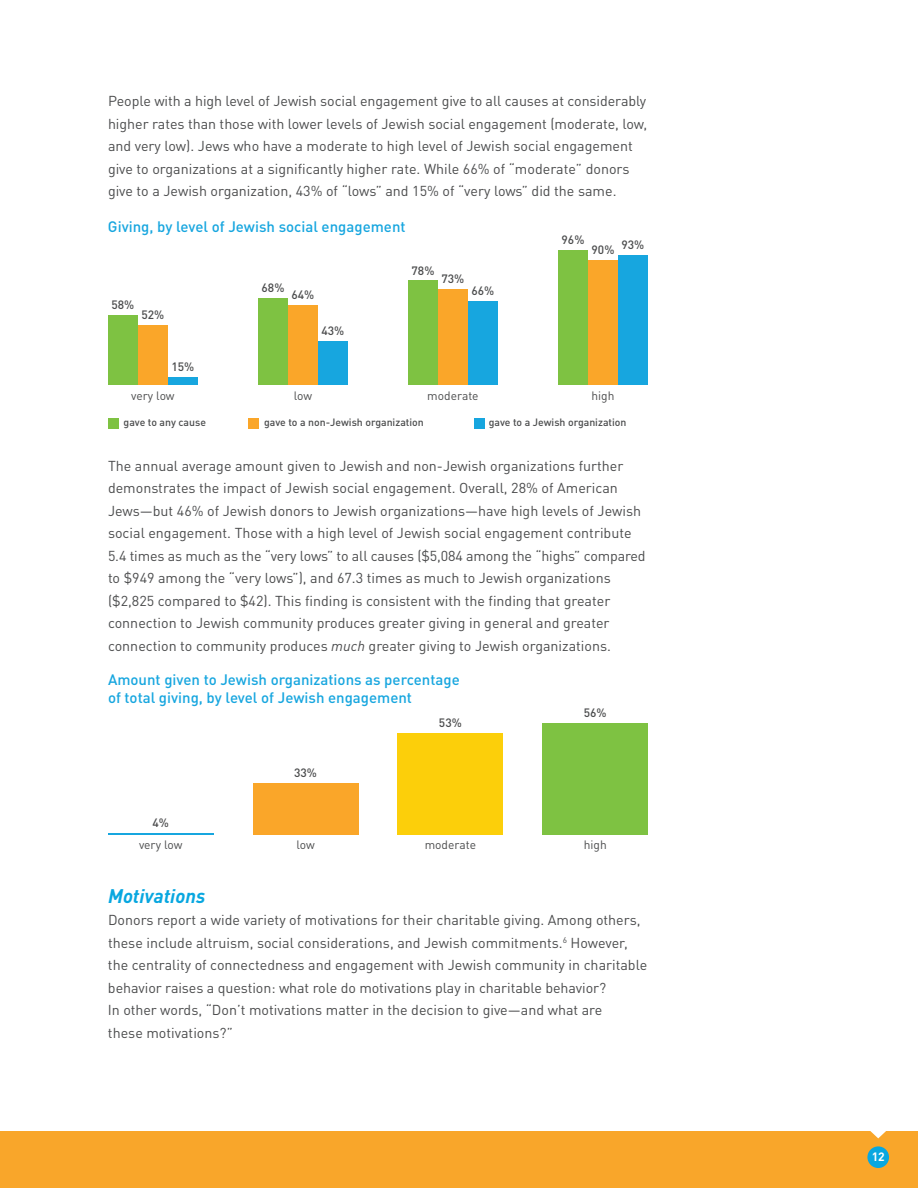
<style>
.page{position:relative;width:918px;height:1188px;background:#fff}
.page>*{position:absolute;margin:0;border:0;box-sizing:border-box;transform-origin:0 0}
.t1{font:italic 700 19.5px "DIN Pro";color:#08a7e0}
.t2{font:500 15px/18px "DIN Pro";color:#17a6df}
.t3{font:14.25px/22.5px "DIN Pro";color:#4b4c4d}
.t4{font:500 12px "DIN Pro";color:#4b4c4d}
.t5{font:12px "DIN Pro";color:#4b4c4d}
.t6{font:700 12px "DIN Pro";color:#fff}
.t7{font:500 10.5px "DIN Pro";color:#4b4c4d}
.s1{font-style:italic}
</style>
<div class="page">
<div style="left:0;top:1131px;width:918px;height:57px;background:#f9a62a"></div>
<div style="left:867px;top:1146px;width:22px;height:22px;background:#08a7e0;border-radius:50%"></div>
<svg style="left:870px;top:1131px;width:16px;height:7px"></svg>
<div style="left:108px;top:315px;width:30px;height:70px;background:#7ec242"></div>
<div style="left:138px;top:326px;width:30px;height:59px;background:#faa629"></div>
<div style="left:168px;top:377px;width:30px;height:8px;background:#17a6df"></div>
<div style="left:258px;top:298px;width:30px;height:87px;background:#7ec242"></div>
<div style="left:288px;top:305px;width:30px;height:80px;background:#faa629"></div>
<div style="left:318px;top:341px;width:30px;height:44px;background:#17a6df"></div>
<div style="left:408px;top:281px;width:30px;height:104px;background:#7ec242"></div>
<div style="left:438px;top:289px;width:30px;height:96px;background:#faa629"></div>
<div style="left:468px;top:302px;width:30px;height:83px;background:#17a6df"></div>
<div style="left:558px;top:250px;width:30px;height:135px;background:#7ec242"></div>
<div style="left:588px;top:260px;width:30px;height:125px;background:#faa629"></div>
<div style="left:618px;top:255px;width:30px;height:130px;background:#17a6df"></div>
<div style="left:248px;top:419px;width:11px;height:10px;background:#faa629"></div>
<div style="left:474px;top:419px;width:11px;height:10px;background:#17a6df"></div>
<div style="left:108px;top:419px;width:11px;height:10px;background:#7ec242"></div>
<hr style="left:108px;top:833px;width:105px;height:1px;background:#17a6df">
<div style="left:253px;top:783px;width:105px;height:51px;background:#faa629"></div>
<div style="left:398px;top:733px;width:105px;height:101px;background:#fccf0a"></div>
<div style="left:543px;top:723px;width:105px;height:111px;background:#7ec242"></div>
<p class="t3" style="left:108px;top:89px;width:541px">People with a high level of Jewish social engagement give to all causes at considerably higher rates than those with lower levels of Jewish social engagement (moderate, low, and very low). Jews who have a moderate to high level of Jewish social engagement give to organizations at a significantly higher rate. While 66% of “moderate” donors give to a Jewish organization, 43% of “lows” and 15% of “very lows” did the same.</p>
<p class="t2" style="left:108px;top:216px;width:299px">Giving, by level of Jewish social engagement</p>
<p class="t4" style="left:112px;top:295px;width:24px">58%</p>
<p class="t4" style="left:141px;top:305px;width:24px">52%</p>
<p class="t4" style="left:262px;top:278px;width:24px">68%</p>
<p class="t4" style="left:292px;top:285px;width:24px">64%</p>
<p class="t4" style="left:321px;top:321px;width:24px">43%</p>
<p class="t4" style="left:412px;top:261px;width:24px">78%</p>
<p class="t4" style="left:442px;top:269px;width:24px">73%</p>
<p class="t4" style="left:471px;top:281px;width:24px">66%</p>
<p class="t4" style="left:562px;top:230px;width:24px">96%</p>
<p class="t4" style="left:592px;top:240px;width:24px">90%</p>
<p class="t4" style="left:622px;top:235px;width:24px">93%</p>
<p class="t4" style="left:171px;top:357px;width:24px">15%</p>
<p class="t5" style="left:131px;top:386px;width:45px">very low</p>
<p class="t5" style="left:294px;top:386px;width:20px">low</p>
<p class="t5" style="left:427px;top:386px;width:53px">moderate</p>
<p class="t5" style="left:592px;top:386px;width:25px">high</p>
<p class="t7" style="left:124px;top:414px;width:84px">gave to any cause</p>
<p class="t7" style="left:264px;top:414px;width:161px">gave to a non-Jewish organization</p>
<p class="t7" style="left:489px;top:414px;width:139px">gave to a Jewish organization</p>
<p class="t3" style="left:108px;top:453px;width:539px">The annual average amount given to Jewish and non-Jewish organizations further demonstrates the impact of Jewish social engagement. Overall, 28% of American Jews—but 46% of Jewish donors to Jewish organizations—have high levels of Jewish social engagement. Those with a high level of Jewish social engagement contribute 5.4 times as much as the “very lows” to all causes ($5,084 among the “highs” compared to $949 among the “very lows”), and 67.3 times as much to Jewish organizations ($2,825 compared to $42). This finding is consistent with the finding that greater connection to Jewish community produces greater giving in general and greater connection to community produces <span class="s1">much</span> greater giving to Jewish organizations.</p>
<p class="t2" style="left:108px;top:669px;width:353px">Amount given to Jewish organizations as percentage of total giving, by level of Jewish engagement</p>
<p class="t4" style="left:152px;top:813px;width:18px">4%</p>
<p class="t4" style="left:294px;top:763px;width:24px">33%</p>
<p class="t4" style="left:439px;top:713px;width:24px">53%</p>
<p class="t4" style="left:584px;top:703px;width:24px">56%</p>
<p class="t5" style="left:139px;top:835px;width:45px">very low</p>
<p class="t5" style="left:296px;top:835px;width:20px">low</p>
<p class="t5" style="left:425px;top:835px;width:53px">moderate</p>
<p class="t5" style="left:584px;top:835px;width:25px">high</p>
<h1 class="t1" style="left:108px;top:880px;width:99px">Motivations</h1>
<p class="t3" style="left:108px;top:908px;width:541px">Donors report a wide variety of motivations for their charitable giving. Among others, these include altruism, social considerations, and Jewish commitments.<sup>6</sup> However, the centrality of connectedness and engagement with Jewish community in charitable behavior raises a question: what role do motivations play in charitable behavior?<br>In other words, “Don’t motivations matter in the decision to give—and what are<br>these motivations?”</p>
<p class="t6" style="left:872px;top:1147px;width:15px">12</p>
</div>
